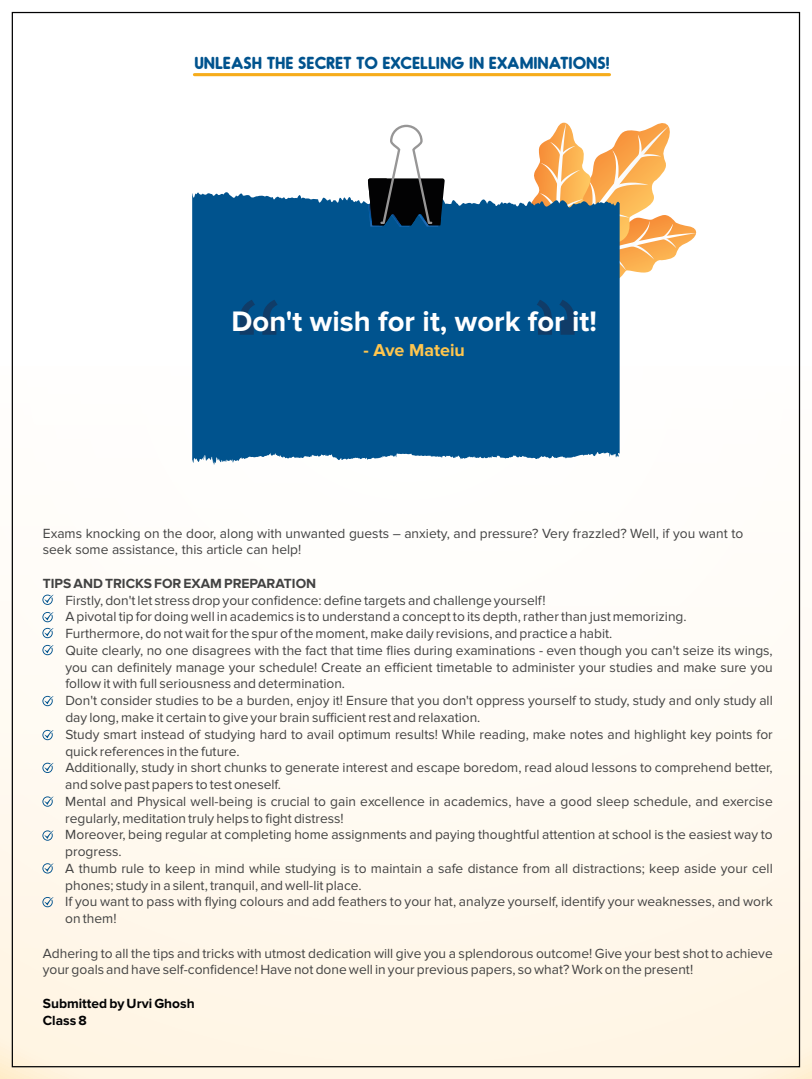
<style>
.page{position:relative;width:812px;height:1079px;background:#fff}
.page>*{position:absolute;margin:0;border:0;box-sizing:border-box;transform-origin:0 0}
.t1{font:700 29.25px "Proxima Nova";color:#fff}
.t2{font:700 17.88px "Proxima Nova";color:#ffc64e}
.t3{font:700 16.5px "Oduda";color:#00538e}
.t4{font:13.75px/16.8px "Proxima Nova";color:#424242}
.t5{font:700 13.75px "Proxima Nova";color:#424242}
.t6{font:700 13.75px/16.8px "Proxima Nova";color:#020203}
</style>
<div class="page">
<div style="left:0;top:366px;width:811px;height:713px;background:linear-gradient(to right,#fcf7ef,#fffaf2)"></div>
<hr style="left:194px;top:73px;width:415px;height:3px;background:#f6ac1b">
<svg style="left:534px;top:122px;width:163px;height:157px"></svg>
<svg style="left:42px;top:594px;width:12px;height:11px"></svg>
<svg style="left:42px;top:612px;width:12px;height:10px"></svg>
<svg style="left:42px;top:628px;width:12px;height:10px"></svg>
<svg style="left:42px;top:645px;width:12px;height:10px"></svg>
<svg style="left:42px;top:696px;width:12px;height:10px"></svg>
<svg style="left:42px;top:730px;width:12px;height:10px"></svg>
<svg style="left:42px;top:762px;width:12px;height:11px"></svg>
<svg style="left:42px;top:796px;width:12px;height:10px"></svg>
<svg style="left:42px;top:830px;width:12px;height:10px"></svg>
<svg style="left:42px;top:863px;width:12px;height:10px"></svg>
<svg style="left:42px;top:897px;width:12px;height:10px"></svg>
<svg style="left:192px;top:191px;width:427px;height:278px;background:#135f95"></svg>
<img style="left:390px;top:225px;width:48px;height:2px">
<img style="left:368px;top:225px;width:14px;height:2px">
<svg style="left:367px;top:125px;width:77px;height:100px"></svg>
<svg style="left:536px;top:300px;width:38px;height:35px"></svg>
<svg style="left:239px;top:300px;width:38px;height:35px"></svg>
<p class="t3" style="left:194px;top:56px;width:416px">UNLEASH THE SECRET TO EXCELLING IN EXAMINATIONS!</p>
<h1 class="t1" style="left:231px;top:308px;width:367px">Don't wish for it, work for it!</h1>
<h2 class="t2" style="left:363px;top:342px;width:103px">- Ave Mateiu</h2>
<p class="t4" style="left:43px;top:525px;width:701px">Exams knocking on the door, along with unwanted guests – anxiety, and pressure? Very frazzled? Well, if you want to seek some assistance, this article can help!</p>
<p class="t5" style="left:43px;top:577px;width:275px">TIPS AND TRICKS FOR EXAM PREPARATION</p>
<p class="t4" style="left:65px;top:592px;width:708px">Firstly, don't let stress drop your confidence: define targets and challenge yourself!<br>A pivotal tip for doing well in academics is to understand a concept to its depth, rather than just memorizing.<br>Furthermore, do not wait for the spur of the moment, make daily revisions, and practice a habit.<br>Quite clearly, no one disagrees with the fact that time flies during examinations - even though you can't seize its wings, you can definitely manage your schedule! Create an efficient timetable to administer your studies and make sure you follow it with full seriousness and determination.<br>Don't consider studies to be a burden, enjoy it! Ensure that you don't oppress yourself to study, study and only study all day long, make it certain to give your brain sufficient rest and relaxation.<br>Study smart instead of studying hard to avail optimum results! While reading, make notes and highlight key points for quick references in the future.<br>Additionally, study in short chunks to generate interest and escape boredom, read aloud lessons to comprehend better, and solve past papers to test oneself.<br>Mental and Physical well-being is crucial to gain excellence in academics, have a good sleep schedule, and exercise regularly, meditation truly helps to fight distress!<br>Moreover, being regular at completing home assignments and paying thoughtful attention at school is the easiest way to progress.<br>A thumb rule to keep in mind while studying is to maintain a safe distance from all distractions; keep aside your cell phones; study in a silent, tranquil, and well-lit place.<br>If you want to pass with flying colours and add feathers to your hat, analyze yourself, identify your weaknesses, and work on them!</p>
<p class="t4" style="left:43px;top:945px;width:731px">Adhering to all the tips and tricks with utmost dedication will give you a splendorous outcome! Give your best shot to achieve your goals and have self-confidence! Have not done well in your previous papers, so what? Work on the present!</p>
<p class="t6" style="left:43px;top:995px;width:153px">Submitted by Urvi Ghosh<br>Class 8</p>
</div>
